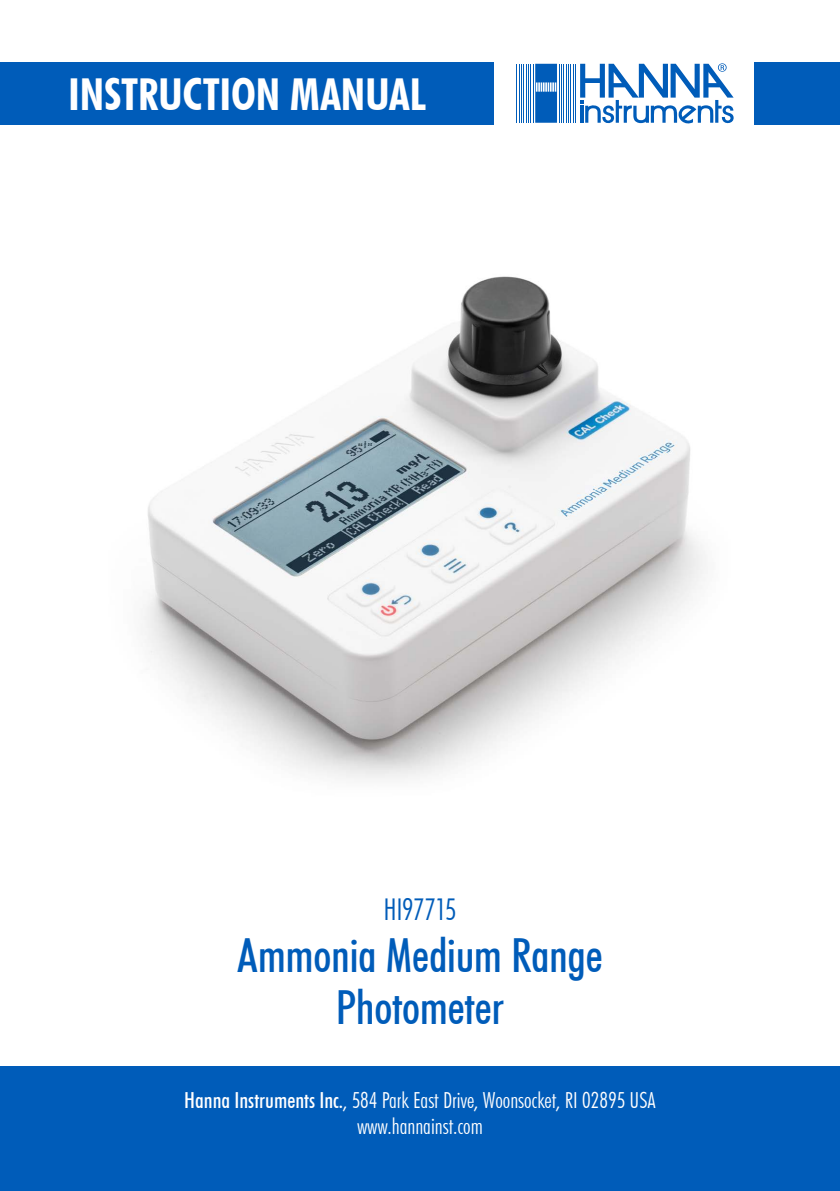
<style>
.page{position:relative;width:840px;height:1191px;background:#fff}
.page>*{position:absolute;margin:0;border:0;box-sizing:border-box;transform-origin:0 0}
.t1{font:500 condensed 47px/51.6px "Futura BT";letter-spacing:-.005em;color:#005cb9;text-align:center}
.t2{font:700 condensed 44px "Futura BT";color:#fff}
.t3{font:300 condensed 30px "Futura BT";letter-spacing:-.025em;color:#005cb9}
.t4{font:300 condensed 22.2px/26.6px "Futura BT";color:#fff;text-align:center}
.s1{font-weight:500}
</style>
<div class="page">
<div style="left:0;top:1066px;width:839px;height:125px;background:#005cb9"></div>
<div style="left:0;top:62px;width:493px;height:63px;background:#005cb9"></div>
<div style="left:754px;top:62px;width:85px;height:63px;background:#005cb9"></div>
<hr style="left:574px;top:64px;width:1px;height:59px;background:#005cb9">
<hr style="left:572px;top:64px;width:1px;height:59px;background:#005cb9">
<hr style="left:570px;top:64px;width:1px;height:59px;background:#005cb9">
<hr style="left:567px;top:64px;width:1px;height:59px;background:#005cb9">
<hr style="left:565px;top:64px;width:1px;height:59px;background:#005cb9">
<hr style="left:563px;top:64px;width:1px;height:59px;background:#005cb9">
<hr style="left:560px;top:64px;width:1px;height:59px;background:#005cb9">
<hr style="left:558px;top:64px;width:1px;height:59px;background:#005cb9">
<hr style="left:532px;top:64px;width:1px;height:59px;background:#005cb9">
<hr style="left:530px;top:64px;width:1px;height:59px;background:#005cb9">
<hr style="left:528px;top:64px;width:1px;height:59px;background:#005cb9">
<hr style="left:525px;top:64px;width:1px;height:59px;background:#005cb9">
<hr style="left:523px;top:64px;width:1px;height:59px;background:#005cb9">
<hr style="left:521px;top:64px;width:1px;height:59px;background:#005cb9">
<hr style="left:518px;top:64px;width:1px;height:59px;background:#005cb9">
<hr style="left:516px;top:64px;width:1px;height:59px;background:#005cb9">
<svg style="left:535px;top:64px;width:21px;height:59px"></svg>
<svg style="left:580px;top:63px;width:153px;height:61px"></svg>
<img style="left:143px;top:276px;width:563px;height:503px">
<h2 class="t2" style="left:68px;top:68px;width:358px">INSTRUCTION MANUAL</h2>
<h3 class="t3" style="left:383px;top:891px;width:74px">HI97715</h3>
<h1 class="t1" style="left:237px;top:929px;width:367px">Ammonia Medium Range<br>Photometer</h1>
<p class="t4" style="left:184px;top:1086px;width:472px"><span class="s1">Hanna Instruments Inc.</span>, 584 Park East Drive, Woonsocket, RI 02895 USA www.hannainst.com</p>
</div>
